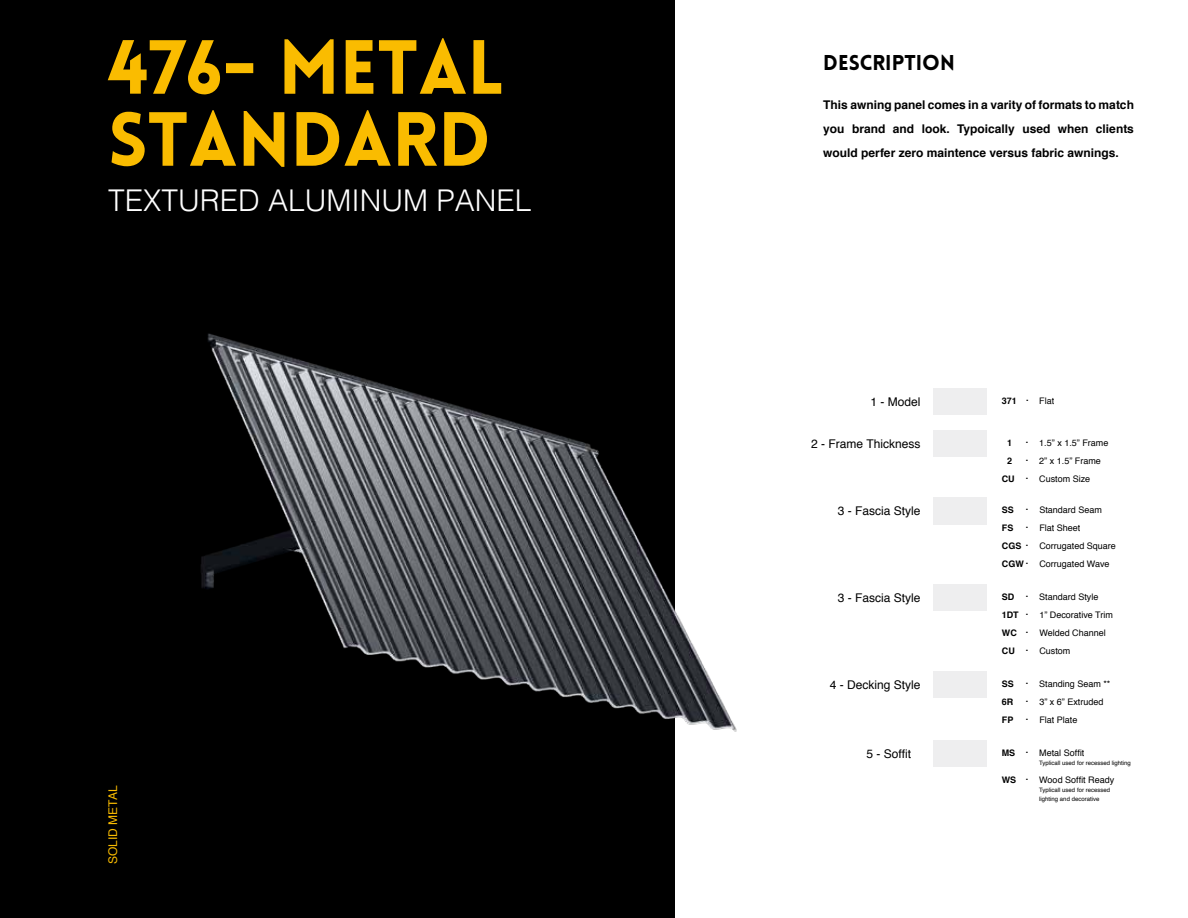
<style>
.page{position:relative;width:1188px;height:918px;background:#fff}
.page>*{position:absolute;margin:0;border:0;box-sizing:border-box;transform-origin:0 0}
.t1{font:900 75px/72px "Lovelo";color:#fabc00}
.t2{font:300 30px "Helvetica";color:#fff}
.t3{font:900 21px "Lovelo";color:#000}
.t4{font:700 12px/24px "Helvetica";color:#000;text-align:justify}
.t5{font:12px "Helvetica";color:#000}
.t6{font:12px "Helvetica";color:#fabc00}
.t7{font:9px/18px "Helvetica";color:#000}
.t8{font:700 9px "Helvetica";color:#000}
.t9{font:6px/9px "Helvetica";color:#000}
.s1{font-weight:400}
.s2{font-weight:700}
</style>
<div class="page">
<div style="left:0;top:0;width:675px;height:918px;background:#000"></div>
<img style="left:201px;top:333px;width:536px;height:399px">
<div style="left:933px;top:388px;width:54px;height:27px;background:#eeeeef"></div>
<div style="left:933px;top:584px;width:54px;height:27px;background:#eeeeef"></div>
<div style="left:933px;top:497px;width:54px;height:27px;background:#eeeeef"></div>
<div style="left:933px;top:671px;width:54px;height:27px;background:#eeeeef"></div>
<div style="left:933px;top:740px;width:54px;height:27px;background:#eeeeef"></div>
<div style="left:933px;top:430px;width:54px;height:27px;background:#eeeeef"></div>
<h1 class="t1" style="left:108px;top:32px;width:398px">476- METAL<br>STANDARD</h1>
<h2 class="t2" style="left:108px;top:174px;width:425px">TEXTURED ALUMINUM PANEL</h2>
<h3 class="t6" style="left:104px;top:864px;width:80px;rotate:-90deg">SOLID METAL</h3>
<h3 class="t3" style="left:823px;top:49px;width:133px">DESCRIPTION</h3>
<h3 class="t4" style="left:823px;top:93px;width:312px">This awning panel comes in a varity of formats to match you brand and look. Typoically used when clients would perfer zero maintence versus fabric awnings.</h3>
<h3 class="t5" style="left:870px;top:393px;width:52px">1 - Model</h3>
<p class="t8" style="left:1002px;top:394px;width:54px">371 . <span class="s1">Flat</span></p>
<h3 class="t5" style="left:811px;top:435px;width:111px">2 - Frame Thickness</h3>
<p class="t8" style="left:1007px;top:436px;width:7px">1</p>
<p class="t7" style="left:1026px;top:434px;width:84px"><sup>.</sup> 1.5” x 1.5” Frame</p>
<p class="t8" style="left:1007px;top:454px;width:7px">2</p>
<p class="t7" style="left:1002px;top:452px;width:101px;text-indent:24px"><sup>.</sup> 2” x 1.5” Frame<br><span class="s2">CU </span><sup>.</sup> Custom Size</p>
<h3 class="t5" style="left:838px;top:502px;width:84px">3 - Fascia Style</h3>
<p class="t8" style="left:1002px;top:503px;width:14px">SS</p>
<p class="t7" style="left:1026px;top:501px;width:78px"><sup>.</sup> Standard Seam</p>
<p class="t8" style="left:1002px;top:521px;width:13px">FS</p>
<p class="t7" style="left:1002px;top:519px;width:116px;text-indent:24px"><sup>.</sup> Flat Sheet<br><span class="s2">CGS </span><sup>.</sup> Corrugated Square<br><span class="s2">CGW </span><sup>.</sup> Corrugated Wave</p>
<h3 class="t5" style="left:838px;top:589px;width:84px">3 - Fascia Style</h3>
<p class="t8" style="left:1002px;top:590px;width:14px">SD</p>
<p class="t7" style="left:1002px;top:588px;width:113px;text-indent:24px"><sup>.</sup> Standard Style<br><span class="s2">1DT </span><sup>.</sup> 1” Decorative Trim<br><span class="s2">WC </span><sup>.</sup> Welded Channel<br><span class="s2">CU </span><sup>.</sup> Custom</p>
<h3 class="t5" style="left:830px;top:676px;width:92px">4 - Decking Style</h3>
<p class="t8" style="left:1002px;top:677px;width:14px">SS</p>
<p class="t7" style="left:1026px;top:675px;width:86px"><sup>.</sup> Standing Seam **</p>
<p class="t8" style="left:1002px;top:695px;width:13px">6R</p>
<p class="t7" style="left:1026px;top:693px;width:79px"><sup>.</sup> 3” x 6” Extruded</p>
<p class="t8" style="left:1002px;top:713px;width:13px">FP</p>
<p class="t7" style="left:1026px;top:711px;width:53px"><sup>.</sup> Flat Plate</p>
<h3 class="t5" style="left:867px;top:745px;width:46px">5 - Soffit</h3>
<p class="t7" style="left:1002px;top:744px;width:84px"><span class="s2">MS </span><sup>.</sup> Metal Soffit</p>
<p class="t9" style="left:1039px;top:759px;width:93px">Typlicall used for recessed lighting</p>
<p class="t7" style="left:1002px;top:771px;width:114px"><span class="s2">WS </span><sup>.</sup> Wood Soffit Ready</p>
<p class="t9" style="left:1039px;top:786px;width:72px">Typlicall used for recessed lighting and decorative</p>
</div>
